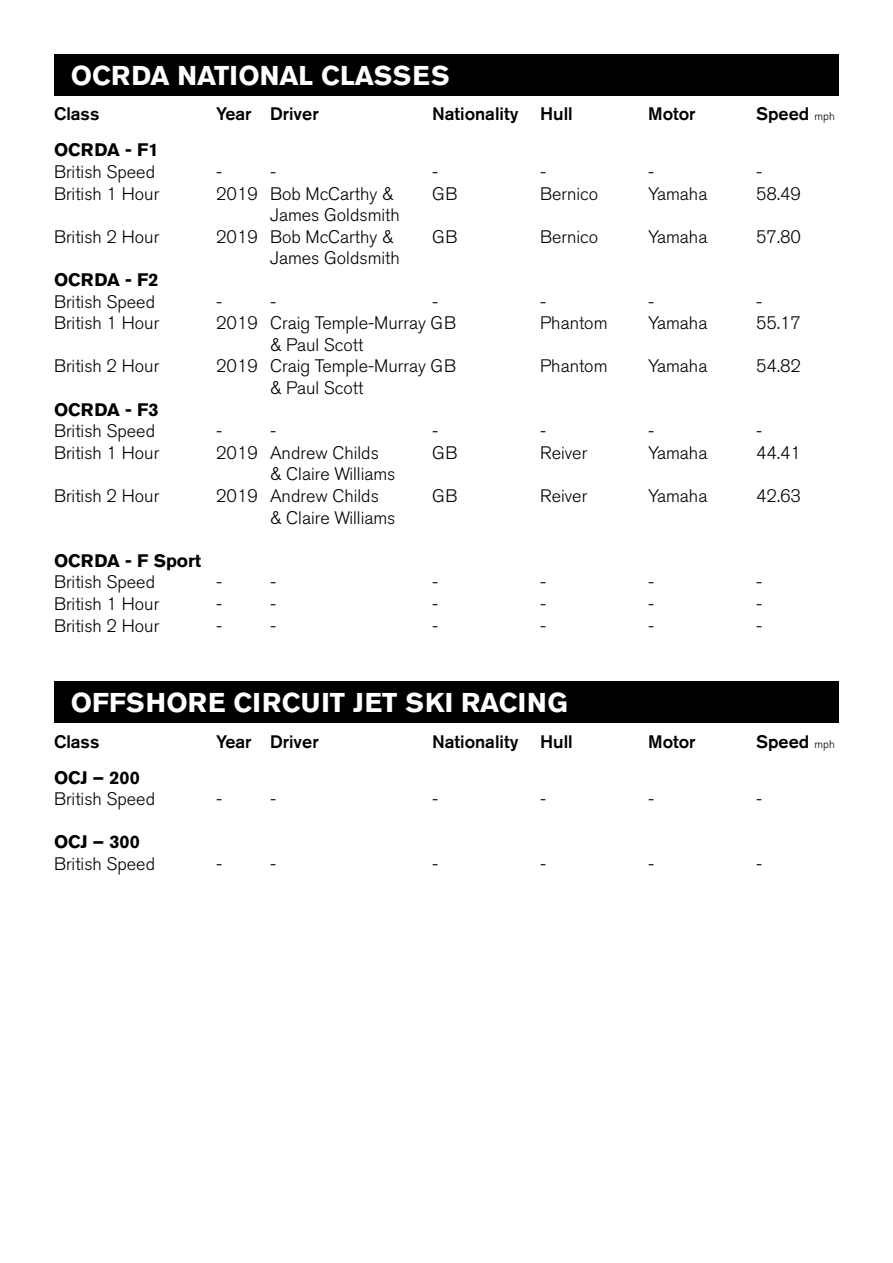
<style>
.page{position:relative;width:893px;height:1263px;background:#fff}
.page>*{position:absolute;margin:0;border:0;box-sizing:border-box;transform-origin:0 0}
.t1{font:700 27px "Akzidenz Grotesk BE";color:#fff}
.t2{font:300 18px "Akzidenz Grotesk BE";color:#000}
.t3{font:500 18px "Akzidenz Grotesk BE";color:#000}
.t4{font:700 18px "Akzidenz Grotesk BE";color:#000}
.s1{font-weight:300;font-size:11.25px}
</style>
<div class="page">
<div style="left:54px;top:54px;width:785px;height:41px;background:#000"></div>
<div style="left:54px;top:681px;width:785px;height:41px;background:#000"></div>
<h1 class="t1" style="left:71px;top:60px;width:380px">OCRDA NATIONAL CLASSES</h1>
<p class="t3" style="left:54px;top:103px;width:47px">Class</p>
<p class="t3" style="left:216px;top:103px;width:104px">Year Driver</p>
<p class="t3" style="left:432px;top:103px;width:142px">Nationality Hull</p>
<p class="t3" style="left:648px;top:103px;width:49px">Motor</p>
<p class="t3" style="left:756px;top:103px;width:80px">Speed <span class="s1">mph</span></p>
<p class="t4" style="left:54px;top:140px;width:106px">OCRDA - F1</p>
<p class="t2" style="left:54px;top:162px;width:103px">British Speed</p>
<p class="t2" style="left:216px;top:162px;width:8px">-</p>
<p class="t2" style="left:270px;top:162px;width:8px">-</p>
<p class="t2" style="left:432px;top:162px;width:8px">-</p>
<p class="t2" style="left:540px;top:162px;width:8px">-</p>
<p class="t2" style="left:648px;top:162px;width:8px">-</p>
<p class="t2" style="left:756px;top:162px;width:8px">-</p>
<p class="t2" style="left:54px;top:183px;width:107px">British 1 Hour</p>
<p class="t2" style="left:216px;top:183px;width:179px">2019 Bob McCarthy &amp;</p>
<p class="t2" style="left:432px;top:183px;width:27px">GB</p>
<p class="t2" style="left:540px;top:183px;width:60px">Bernico</p>
<p class="t2" style="left:648px;top:183px;width:61px">Yamaha</p>
<p class="t2" style="left:756px;top:183px;width:46px">58.49</p>
<p class="t2" style="left:270px;top:205px;width:131px">James Goldsmith</p>
<p class="t2" style="left:54px;top:226px;width:107px">British 2 Hour</p>
<p class="t2" style="left:216px;top:226px;width:179px">2019 Bob McCarthy &amp;</p>
<p class="t2" style="left:432px;top:226px;width:27px">GB</p>
<p class="t2" style="left:540px;top:226px;width:60px">Bernico</p>
<p class="t2" style="left:648px;top:226px;width:61px">Yamaha</p>
<p class="t2" style="left:756px;top:226px;width:46px">57.80</p>
<p class="t2" style="left:270px;top:248px;width:131px">James Goldsmith</p>
<p class="t4" style="left:54px;top:269px;width:106px">OCRDA - F2</p>
<p class="t2" style="left:54px;top:291px;width:103px">British Speed</p>
<p class="t2" style="left:216px;top:291px;width:8px">-</p>
<p class="t2" style="left:270px;top:291px;width:8px">-</p>
<p class="t2" style="left:432px;top:291px;width:8px">-</p>
<p class="t2" style="left:540px;top:291px;width:8px">-</p>
<p class="t2" style="left:648px;top:291px;width:8px">-</p>
<p class="t2" style="left:756px;top:291px;width:8px">-</p>
<p class="t2" style="left:54px;top:313px;width:107px">British 1 Hour</p>
<p class="t2" style="left:216px;top:313px;width:242px">2019 Craig Temple-Murray GB</p>
<p class="t2" style="left:540px;top:313px;width:69px">Phantom</p>
<p class="t2" style="left:648px;top:313px;width:61px">Yamaha</p>
<p class="t2" style="left:756px;top:313px;width:46px">55.17</p>
<p class="t2" style="left:270px;top:334px;width:95px">&amp; Paul Scott</p>
<p class="t2" style="left:54px;top:356px;width:107px">British 2 Hour</p>
<p class="t2" style="left:216px;top:356px;width:242px">2019 Craig Temple-Murray GB</p>
<p class="t2" style="left:540px;top:356px;width:69px">Phantom</p>
<p class="t2" style="left:648px;top:356px;width:61px">Yamaha</p>
<p class="t2" style="left:756px;top:356px;width:46px">54.82</p>
<p class="t2" style="left:270px;top:378px;width:95px">&amp; Paul Scott</p>
<p class="t4" style="left:54px;top:399px;width:106px">OCRDA - F3</p>
<p class="t2" style="left:54px;top:421px;width:103px">British Speed</p>
<p class="t2" style="left:216px;top:421px;width:8px">-</p>
<p class="t2" style="left:270px;top:421px;width:8px">-</p>
<p class="t2" style="left:432px;top:421px;width:8px">-</p>
<p class="t2" style="left:540px;top:421px;width:8px">-</p>
<p class="t2" style="left:648px;top:421px;width:8px">-</p>
<p class="t2" style="left:756px;top:421px;width:8px">-</p>
<p class="t2" style="left:54px;top:442px;width:107px">British 1 Hour</p>
<p class="t2" style="left:216px;top:442px;width:164px">2019 Andrew Childs</p>
<p class="t2" style="left:432px;top:442px;width:27px">GB</p>
<p class="t2" style="left:540px;top:442px;width:49px">Reiver</p>
<p class="t2" style="left:648px;top:442px;width:61px">Yamaha</p>
<p class="t2" style="left:756px;top:442px;width:46px">44.41</p>
<p class="t2" style="left:270px;top:464px;width:127px">&amp; Claire Williams</p>
<p class="t2" style="left:54px;top:486px;width:107px">British 2 Hour</p>
<p class="t2" style="left:216px;top:486px;width:164px">2019 Andrew Childs</p>
<p class="t2" style="left:432px;top:486px;width:27px">GB</p>
<p class="t2" style="left:540px;top:486px;width:49px">Reiver</p>
<p class="t2" style="left:648px;top:486px;width:61px">Yamaha</p>
<p class="t2" style="left:756px;top:486px;width:46px">42.63</p>
<p class="t2" style="left:270px;top:507px;width:127px">&amp; Claire Williams</p>
<p class="t4" style="left:54px;top:550px;width:149px">OCRDA - F Sport</p>
<p class="t2" style="left:54px;top:572px;width:103px">British Speed</p>
<p class="t2" style="left:216px;top:572px;width:8px">-</p>
<p class="t2" style="left:270px;top:572px;width:8px">-</p>
<p class="t2" style="left:432px;top:572px;width:8px">-</p>
<p class="t2" style="left:540px;top:572px;width:8px">-</p>
<p class="t2" style="left:648px;top:572px;width:8px">-</p>
<p class="t2" style="left:756px;top:572px;width:8px">-</p>
<p class="t2" style="left:54px;top:594px;width:107px">British 1 Hour</p>
<p class="t2" style="left:216px;top:594px;width:8px">-</p>
<p class="t2" style="left:270px;top:594px;width:8px">-</p>
<p class="t2" style="left:432px;top:594px;width:8px">-</p>
<p class="t2" style="left:540px;top:594px;width:8px">-</p>
<p class="t2" style="left:648px;top:594px;width:8px">-</p>
<p class="t2" style="left:756px;top:594px;width:8px">-</p>
<p class="t2" style="left:54px;top:615px;width:107px">British 2 Hour</p>
<p class="t2" style="left:216px;top:615px;width:8px">-</p>
<p class="t2" style="left:270px;top:615px;width:8px">-</p>
<p class="t2" style="left:432px;top:615px;width:8px">-</p>
<p class="t2" style="left:540px;top:615px;width:8px">-</p>
<p class="t2" style="left:648px;top:615px;width:8px">-</p>
<p class="t2" style="left:756px;top:615px;width:8px">-</p>
<h1 class="t1" style="left:71px;top:687px;width:498px">OFFSHORE CIRCUIT JET SKI RACING</h1>
<p class="t3" style="left:54px;top:730px;width:47px">Class</p>
<p class="t3" style="left:216px;top:730px;width:104px">Year Driver</p>
<p class="t3" style="left:432px;top:730px;width:142px">Nationality Hull</p>
<p class="t3" style="left:648px;top:730px;width:49px">Motor</p>
<p class="t3" style="left:756px;top:730px;width:80px">Speed <span class="s1">mph</span></p>
<p class="t4" style="left:54px;top:767px;width:87px">OCJ – 200</p>
<p class="t2" style="left:54px;top:789px;width:103px">British Speed</p>
<p class="t2" style="left:216px;top:789px;width:8px">-</p>
<p class="t2" style="left:270px;top:789px;width:8px">-</p>
<p class="t2" style="left:432px;top:789px;width:8px">-</p>
<p class="t2" style="left:540px;top:789px;width:8px">-</p>
<p class="t2" style="left:648px;top:789px;width:8px">-</p>
<p class="t2" style="left:756px;top:789px;width:8px">-</p>
<p class="t4" style="left:54px;top:832px;width:87px">OCJ – 300</p>
<p class="t2" style="left:54px;top:854px;width:103px">British Speed</p>
<p class="t2" style="left:216px;top:854px;width:8px">-</p>
<p class="t2" style="left:270px;top:854px;width:8px">-</p>
<p class="t2" style="left:432px;top:854px;width:8px">-</p>
<p class="t2" style="left:540px;top:854px;width:8px">-</p>
<p class="t2" style="left:648px;top:854px;width:8px">-</p>
<p class="t2" style="left:756px;top:854px;width:8px">-</p>
</div>
